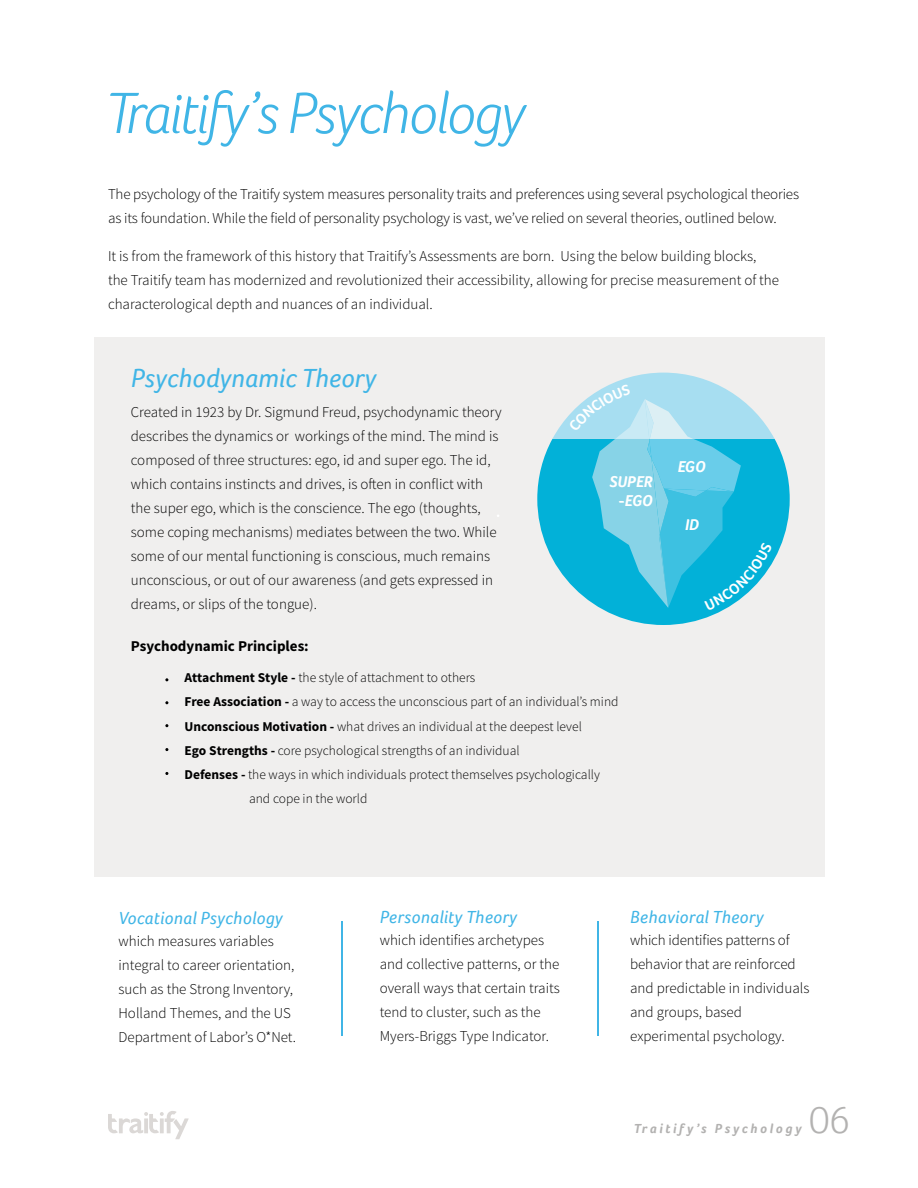
<style>
.page{position:relative;width:918px;height:1188px;background:#fff}
.page>*{position:absolute;margin:0;border:0;box-sizing:border-box;transform-origin:0 0}
.t1{font:italic 300 60px "Foco";letter-spacing:-.025em;color:#40b5e6}
.t2{font:300 39px "Foco";color:#b3b2b1}
.t3{font:italic 27px "Foco";color:#40b5e6}
.t4{font:italic 18px "Foco";letter-spacing:.015em;color:#40b5e6}
.t5{font:italic 700 16.05px/19.4px "Foco";color:#fff;text-align:center}
.t6{font:300 15px/24px "Source Sans Pro";color:#000}
.t7{font:700 15px "Source Sans Pro";color:#000}
.t8{font:300 13.5px "Source Sans Pro";color:#000}
.t9{font:italic 700 13.5px "Foco";letter-spacing:.2em;color:#b3b2b1}
.s1{font-weight:700}
</style>
<div class="page">
<svg style="left:108px;top:1111px;width:81px;height:28px"></svg>
<div style="left:94px;top:338px;width:731px;height:539px;background:#f0efee"></div>
<hr style="left:341px;top:921px;width:2px;height:115px;background:#40b5e6">
<hr style="left:597px;top:921px;width:2px;height:115px;background:#40b5e6">
<svg style="left:537px;top:440px;width:253px;height:185px"></svg>
<svg style="left:552px;top:373px;width:223px;height:237px;background:#5fc9e3"></svg>
<h1 class="t1" style="left:105px;top:78px;width:422px">Traitify’s Psychology</h1>
<p class="t6" style="left:108px;top:182px;width:693px">The psychology of the Traitify system measures personality traits and preferences using several psychological theories as its foundation. While the field of personality psychology is vast, we’ve relied on several theories, outlined below.</p>
<p class="t6" style="left:108px;top:244px;width:673px">It is from the framework of this history that Traitify’s Assessments are born. Using the below building blocks, the Traitify team has modernized and revolutionized their accessibility, allowing for precise measurement of the characterological depth and nuances of an individual.</p>
<h3 class="t3" style="left:131px;top:363px;width:247px">Psychodynamic Theory</h3>
<p class="t6" style="left:131px;top:400px;width:372px">Created in 1923 by Dr. Sigmund Freud, psychodynamic theory describes the dynamics or workings of the mind. The mind is composed of three structures: ego, id and super ego. The id, which contains instincts and drives, is often in conflict with the super ego, which is the conscience. The ego (thoughts, some coping mechanisms) mediates between the two. While some of our mental functioning is conscious, much remains unconscious, or out of our awareness (and gets expressed in dreams, or slips of the tongue).</p>
<p class="t7" style="left:131px;top:637px;width:179px">Psychodynamic Principles:</p>
<p class="t8" style="left:185px;top:670px;width:292px"><span class="s1">Attachment Style -</span> the style of attachment to others</p>
<p class="t8" style="left:185px;top:694px;width:435px"><span class="s1">Free Association -</span> a way to access the unconscious part of an individual’s mind</p>
<p class="t8" style="left:185px;top:718px;width:399px"><span class="s1">Unconscious Motivation -</span> what drives an individual at the deepest level</p>
<p class="t8" style="left:185px;top:742px;width:337px"><span class="s1">Ego Strengths -</span> core psychological strengths of an individual</p>
<p class="t8" style="left:185px;top:766px;width:417px"><span class="s1">Defenses -</span> the ways in which individuals protect themselves psychologically</p>
<p class="t8" style="left:249px;top:790px;width:120px">and cope in the world</p>
<p class="t5" style="left:609px;top:472px;width:45px">SUPER -EGO</p>
<p class="t5" style="left:678px;top:457px;width:29px">EGO</p>
<p class="t5" style="left:685px;top:515px;width:15px">ID</p>
<p class="t4" style="left:118px;top:907px;width:166px">Vocational Psychology</p>
<p class="t6" style="left:118px;top:929px;width:179px">which measures variables integral to career orientation, such as the Strong Inventory,<br>Holland Themes, and the US<br>Department of Labor’s O*Net.</p>
<p class="t4" style="left:380px;top:907px;width:139px">Personality Theory</p>
<p class="t6" style="left:380px;top:929px;width:182px">which identifies archetypes and collective patterns, or the overall ways that certain traits tend to cluster, such as the<br>Myers-Briggs Type Indicator.</p>
<p class="t4" style="left:630px;top:907px;width:135px">Behavioral Theory</p>
<p class="t6" style="left:630px;top:929px;width:181px">which identifies patterns of behavior that are reinforced and predictable in individuals and groups, based experimental psychology.</p>
<p class="t9" style="left:634px;top:1120px;width:169px">Traitify’s Psychology</p>
<h2 class="t2" style="left:809px;top:1097px;width:43px">06</h2>
</div>
